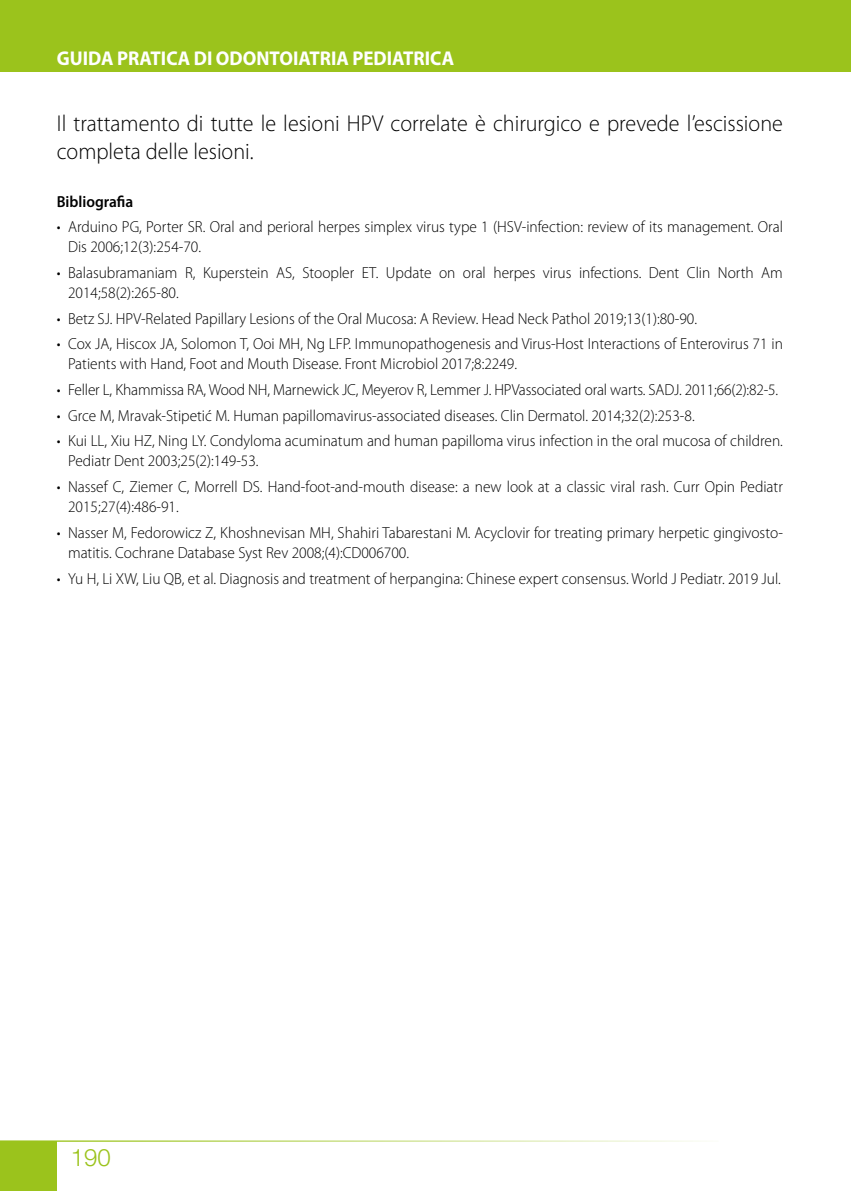
<style>
.page{position:relative;width:851px;height:1191px;background:#fff}
.page>*{position:absolute;margin:0;border:0;box-sizing:border-box;transform-origin:0 0}
.t1{font:300 24px "Helvetica Neue";color:#9bc31c}
.t2{font:300 23px/28px "Myriad Pro";color:#000;scale:.96 1}
.t3{font:700 20px "Myriad Pro";color:#fff;scale:.95 1}
.t4{font:300 16px/20px "Myriad Pro";color:#000;scale:.96 1}
.t5{font:600 16px "Myriad Pro";color:#000;scale:.96 1}
</style>
<div class="page">
<div style="left:0;top:0;width:850px;height:72px;background:#9bc31c"></div>
<hr style="left:0;top:1140px;width:718px;height:1px;background:#9bc31c">
<div style="left:0;top:1141px;width:57px;height:50px;background:#9bc31c"></div>
<p class="t3" style="left:57px;top:45px;width:419px">GUIDA PRATICA DI ODONTOIATRIA PEDIATRICA</p>
<h2 class="t2" style="left:57px;top:109px;width:757px">Il trattamento di tutte le lesioni HPV correlate è chirurgico e prevede l’escissione completa delle lesioni.</h2>
<p class="t5" style="left:57px;top:191px;width:81px">Bibliografia</p>
<p class="t4" style="left:68px;top:217px;width:746px;text-indent:-11px">• Arduino PG, Porter SR. Oral and perioral herpes simplex virus type 1 (HSV-infection: review of its management. Oral<br>Dis 2006;12(3):254-70.</p>
<p class="t4" style="left:68px;top:263px;width:746px;text-indent:-11px">• Balasubramaniam R, Kuperstein AS, Stoopler ET. Update on oral herpes virus infections. Dent Clin North Am<br>2014;58(2):265-80.</p>
<p class="t4" style="left:57px;top:309px;width:668px">• Betz SJ. HPV-Related Papillary Lesions of the Oral Mucosa: A Review. Head Neck Pathol 2019;13(1):80-90.</p>
<p class="t4" style="left:68px;top:334px;width:746px;text-indent:-11px">• Cox JA, Hiscox JA, Solomon T, Ooi MH, Ng LFP. Immunopathogenesis and Virus-Host Interactions of Enterovirus 71 in<br>Patients with Hand, Foot and Mouth Disease. Front Microbiol 2017;8:2249.</p>
<p class="t4" style="left:57px;top:380px;width:753px">• Feller L, Khammissa RA, Wood NH, Marnewick JC, Meyerov R, Lemmer J. HPVassociated oral warts. SADJ. 2011;66(2):82-5.</p>
<p class="t4" style="left:57px;top:406px;width:666px">• Grce M, Mravak-Stipetić M. Human papillomavirus-associated diseases. Clin Dermatol. 2014;32(2):253-8.</p>
<p class="t4" style="left:68px;top:431px;width:746px;text-indent:-11px">• Kui LL, Xiu HZ, Ning LY. Condyloma acuminatum and human papilloma virus infection in the oral mucosa of children.<br>Pediatr Dent 2003;25(2):149-53.</p>
<p class="t4" style="left:68px;top:477px;width:746px;text-indent:-11px">• Nassef C, Ziemer C, Morrell DS. Hand-foot-and-mouth disease: a new look at a classic viral rash. Curr Opin Pediatr<br>2015;27(4):486-91.</p>
<p class="t4" style="left:68px;top:523px;width:746px;text-indent:-11px">• Nasser M, Fedorowicz Z, Khoshnevisan MH, Shahiri Tabarestani M. Acyclovir for treating primary herpetic gingivosto&shy;matitis. Cochrane Database Syst Rev 2008;(4):CD006700.</p>
<p class="t4" style="left:57px;top:568px;width:755px">• Yu H, Li XW, Liu QB, et al. Diagnosis and treatment of herpangina: Chinese expert consensus. World J Pediatr. 2019 Jul.</p>
<h1 class="t1" style="left:71px;top:1143px;width:42px">190</h1>
</div>
